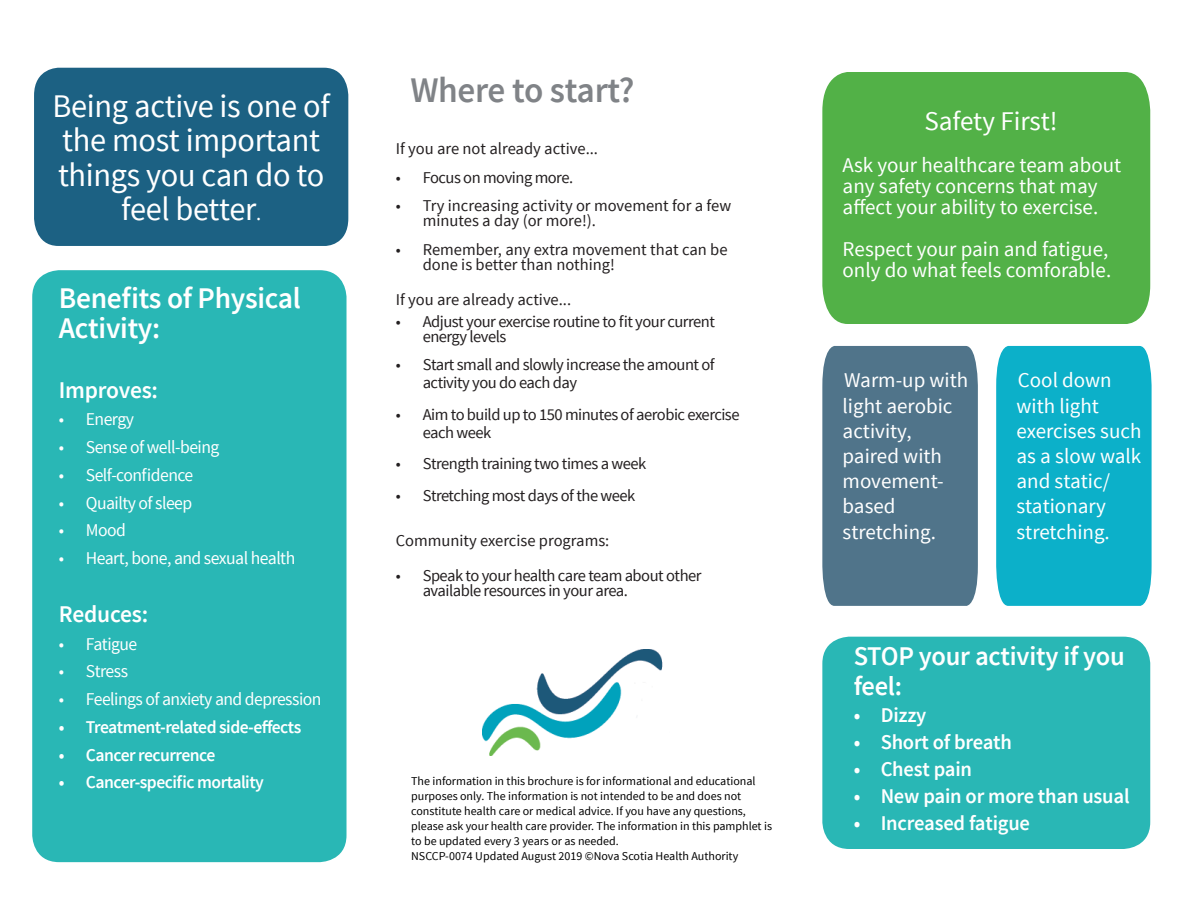
<style>
.page{position:relative;width:1188px;height:918px;background:#fff}
.page>*{position:absolute;margin:0;border:0;box-sizing:border-box;transform-origin:0 0}
.t1{font:600 36px "Source Sans Pro";letter-spacing:-.01em;color:#808387}
.t2{font:33px/34.5px "Source Sans Pro";letter-spacing:-.01em;color:#fff;text-align:center}
.t3{font:600 30px/30px "Source Sans Pro";letter-spacing:-.01em;color:#fff}
.t4{font:600 27px/30px "Source Sans Pro";letter-spacing:-.01em;color:#fff}
.t5{font:27px "Source Sans Pro";color:#fff}
.t6{font:600 24px "Source Sans Pro";letter-spacing:-.01em;color:#fff}
.t7{font:21px/25.2px "Source Sans Pro";color:#fff}
.t8{font:600 21px "Source Sans Pro";letter-spacing:-.01em;color:#fff}
.t9{font:18px "Source Sans Pro";letter-spacing:-.03em;color:#fff}
.t10{font:600 18px "Source Sans Pro";letter-spacing:-.03em;color:#fff}
.body_text{font:16.5px/15px "Source Sans Pro";letter-spacing:-.03em;color:#231f20}
.body_text-2{font:16.5px/15px "Source Sans Pro";color:#231f20}
.body_text-3{font:12px/15px "Source Sans Pro";color:#000}
.s1{font-size:21px}
</style>
<div class="page">
<div style="left:34px;top:68px;width:314px;height:178px;background:#1c6183"></div>
<div style="left:45px;top:92px;width:293px;height:136px;background:#1c6183"></div>
<div style="left:822px;top:72px;width:328px;height:252px;background:#52b147"></div>
<div style="left:822px;top:637px;width:328px;height:212px;background:#29b7b5;border-radius:27px"></div>
<div style="left:822px;top:346px;width:156px;height:260px;background:#50748a"></div>
<div style="left:996px;top:346px;width:156px;height:260px;background:#0cb0c9"></div>
<img style="left:482px;top:650px;width:181px;height:105px">
<div style="left:32px;top:270px;width:315px;height:592px;background:#29b7b5;border-radius:27px"></div>
<p class="t2" style="left:53px;top:89px;width:279px">Being active is one of the most important things you can do to feel better<span class="s1">.</span></p>
<p class="t3" style="left:59px;top:283px;width:244px">Benefits of Physical<br>Activity:</p>
<p class="t6" style="left:59px;top:374px;width:101px">Improves:</p>
<p class="t9" style="left:59px;top:408px;width:77px">• Energy</p>
<p class="t9" style="left:59px;top:436px;width:162px">• Sense of well-being</p>
<p class="t9" style="left:59px;top:464px;width:136px">• Self-confidence</p>
<p class="t9" style="left:59px;top:491px;width:135px">• Quailty of sleep</p>
<p class="t9" style="left:59px;top:519px;width:69px">• Mood</p>
<p class="t9" style="left:59px;top:547px;width:238px">• Heart, bone, and sexual health</p>
<p class="t6" style="left:59px;top:599px;width:91px">Reduces:</p>
<p class="t9" style="left:59px;top:632px;width:80px">• Fatigue</p>
<p class="t9" style="left:59px;top:660px;width:71px">• Stress</p>
<p class="t9" style="left:59px;top:688px;width:264px">• Feelings of anxiety and depression</p>
<p class="t10" style="left:59px;top:715px;width:244px">• Treatment-related side-effects</p>
<p class="t10" style="left:59px;top:743px;width:158px">• Cancer recurrence</p>
<p class="t10" style="left:59px;top:771px;width:207px">• Cancer-specific mortality</p>
<p class="t1" style="left:410px;top:67px;width:226px">Where to start?</p>
<p class="body_text-2" style="left:396px;top:142px;width:204px">If you are not already active...</p>
<p class="body_text" style="left:396px;top:170px;width:179px">• Focus on moving more.</p>
<p class="body_text-2" style="left:423px;top:199px;width:310px;text-indent:-27px">• Try increasing activity or movement for a few minutes a day (or more!).</p>
<p class="body_text-2" style="left:423px;top:242px;width:306px;text-indent:-27px">• Remember, any extra movement that can be done is better than nothing!</p>
<p class="body_text-2" style="left:396px;top:292px;width:177px">If you are already active...</p>
<p class="body_text" style="left:423px;top:314px;width:294px;text-indent:-27px">• Adjust your exercise routine to fit your current energy levels</p>
<p class="body_text" style="left:423px;top:356px;width:294px;line-height:18px;text-indent:-27px">• Start small and slowly increase the amount of activity you do each day</p>
<p class="body_text" style="left:423px;top:406px;width:318px;line-height:18px;text-indent:-27px">• Aim to build up to 150 minutes of aerobic exercise each week</p>
<p class="body_text" style="left:396px;top:457px;width:252px">• Strength training two times a week</p>
<p class="body_text" style="left:396px;top:488px;width:241px">• Stretching most days of the week</p>
<p class="body_text-2" style="left:396px;top:533px;width:215px">Community exercise programs:</p>
<p class="body_text" style="left:423px;top:568px;width:280px;text-indent:-27px">• Speak to your health care team about other available resources in your area.</p>
<p class="body_text-3" style="left:411px;top:774px;width:362px">The information in this brochure is for informational and educational purposes only. The information is not intended to be and does not constitute health care or medical advice. If you have any questions, please ask your health care provider. The information in this pamphlet is to be updated every 3 years or as needed.<br>NSCCP-0074 Updated August 2019 ©Nova Scotia Health Authority</p>
<p class="t5" style="left:924px;top:104px;width:135px">Safety First!</p>
<p class="t7" style="left:843px;top:155px;width:280px;line-height:21px">Ask your healthcare team about any safety concerns that may affect your ability to exercise.</p>
<p class="t7" style="left:843px;top:239px;width:270px;line-height:21px">Respect your pain and fatigue, only do what feels comforable.</p>
<p class="t7" style="left:843px;top:368px;width:127px">Warm-up with light aerobic activity, paired with movement&shy;based stretching.</p>
<p class="t7" style="left:1016px;top:368px;width:126px">Cool down with light exercises such as a slow walk and static/ stationary stretching.</p>
<p class="t4" style="left:854px;top:642px;width:273px">STOP your activity if you feel:</p>
<p class="t8" style="left:854px;top:702px;width:74px">• Dizzy</p>
<p class="t8" style="left:854px;top:729px;width:160px">• Short of breath</p>
<p class="t8" style="left:854px;top:756px;width:120px">• Chest pain</p>
<p class="t8" style="left:854px;top:783px;width:277px">• New pain or more than usual</p>
<p class="t8" style="left:854px;top:810px;width:178px">• Increased fatigue</p>
</div>
